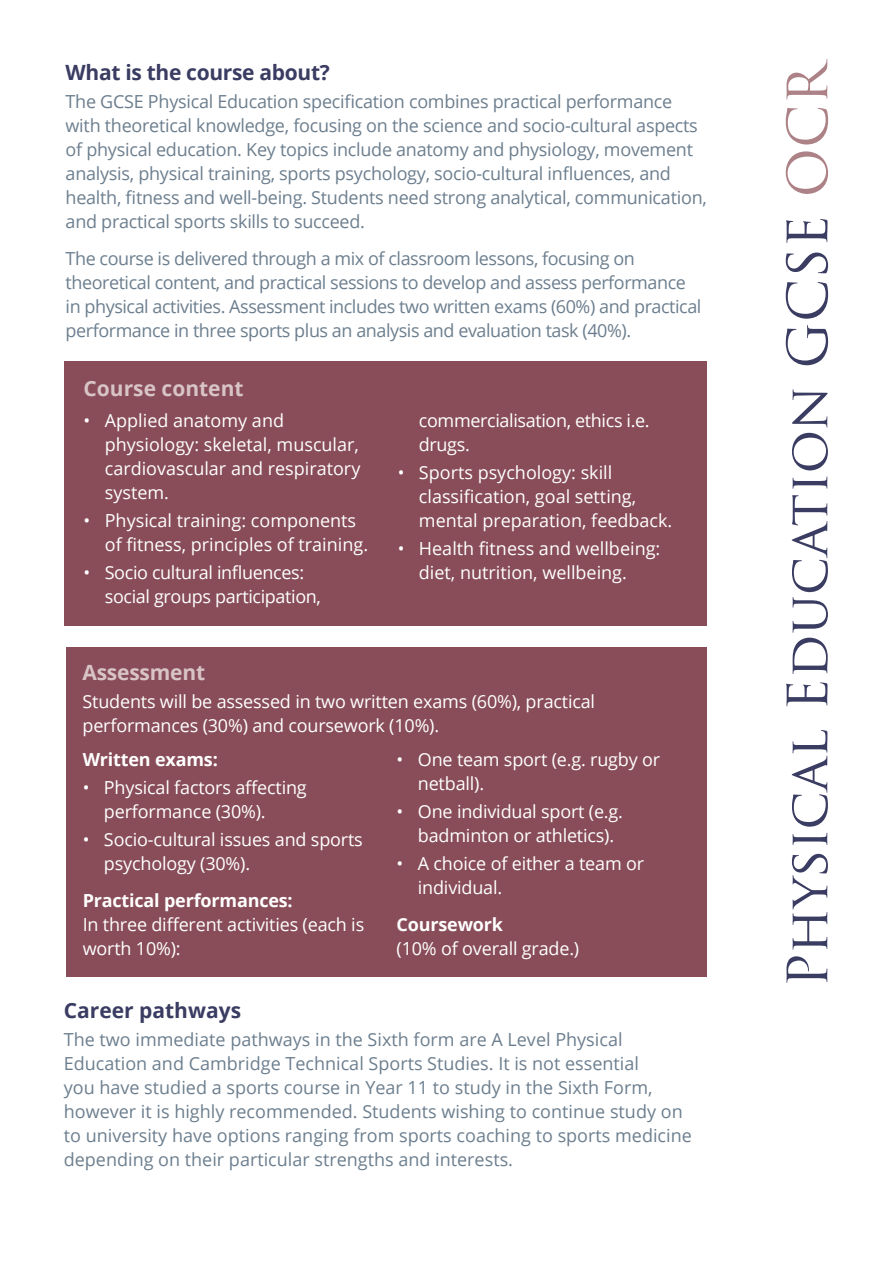
<style>
.page{position:relative;width:893px;height:1263px;background:#fff}
.page>*{position:absolute;margin:0;border:0;box-sizing:border-box;transform-origin:0 0}
.t1{font:54px "Trajan Pro";color:#3a3c62}
.t2{font:700 21px "Open Sans";letter-spacing:-.015em;color:#3a3c62}
.t3{font:700 21px "Open Sans";color:#d8c4c4}
.t4{font:18px/24px "Open Sans";letter-spacing:-.015em;color:#6c7e8e}
.t5{font:18px/24px "Open Sans";letter-spacing:-.01em;color:#fff}
.t6{font:700 18px "Open Sans";letter-spacing:-.01em;color:#fff}
.s1{color:#ad8287}
</style>
<div class="page">
<div style="left:65px;top:361px;width:642px;height:265px;background:#884d59"></div>
<div style="left:66px;top:647px;width:640px;height:329px;background:#884d59"></div>
<p class="t2" style="left:66px;top:57px;width:266px">What is the course about?</p>
<p class="t4" style="left:66px;top:89px;width:643px">The GCSE Physical Education specification combines practical performance with theoretical knowledge, focusing on the science and socio-cultural aspects of physical education. Key topics include anatomy and physiology, movement analysis, physical training, sports psychology, socio-cultural influences, and health, fitness and well-being. Students need strong analytical, communication, and practical sports skills to succeed.</p>
<p class="t4" style="left:66px;top:246px;width:637px">The course is delivered through a mix of classroom lessons, focusing on theoretical content, and practical sessions to develop and assess performance in physical activities. Assessment includes two written exams (60%) and practical performance in three sports plus an analysis and evaluation task (40%).</p>
<p class="t3" style="left:84px;top:374px;width:162px">Course content</p>
<p class="t5" style="left:105px;top:408px;width:257px;text-indent:-21px">• Applied anatomy and physiology: skeletal, muscular, cardiovascular and respiratory system.</p>
<p class="t5" style="left:105px;top:508px;width:265px;text-indent:-21px">• Physical training: components of fitness, principles of training.</p>
<p class="t5" style="left:105px;top:560px;width:218px;text-indent:-21px">• Socio cultural influences: social groups participation,</p>
<p class="t5" style="left:419px;top:408px;width:232px">commercialisation, ethics i.e. drugs.</p>
<p class="t5" style="left:419px;top:460px;width:255px;text-indent:-21px">• Sports psychology: skill classification, goal setting, mental preparation, feedback.</p>
<p class="t5" style="left:419px;top:536px;width:243px;text-indent:-21px">• Health fitness and wellbeing: diet, nutrition, wellbeing.</p>
<p class="t3" style="left:82px;top:657px;width:124px">Assessment</p>
<p class="t5" style="left:82px;top:689px;width:514px">Students will be assessed in two written exams (60%), practical performances (30%) and coursework (10%).</p>
<p class="t6" style="left:83px;top:746px;width:137px">Written exams:</p>
<p class="t5" style="left:104px;top:775px;width:204px;text-indent:-21px">• Physical factors affecting performance (30%).</p>
<p class="t5" style="left:104px;top:827px;width:260px;text-indent:-21px">• Socio-cultural issues and sports psychology (30%).</p>
<p class="t6" style="left:83px;top:888px;width:212px">Practical performances:</p>
<p class="t5" style="left:83px;top:912px;width:283px">In three different activities (each is worth 10%):</p>
<p class="t5" style="left:418px;top:747px;width:244px;text-indent:-21px">• One team sport (e.g. rugby or netball).</p>
<p class="t5" style="left:418px;top:799px;width:207px;text-indent:-21px">• One individual sport (e.g. badminton or athletics).</p>
<p class="t5" style="left:418px;top:851px;width:228px;text-indent:-21px">• A choice of either a team or individual.</p>
<p class="t6" style="left:397px;top:912px;width:108px">Coursework</p>
<p class="t5" style="left:397px;top:936px;width:184px">(10% of overall grade.)</p>
<p class="t2" style="left:64px;top:996px;width:179px">Career pathways</p>
<p class="t4" style="left:64px;top:1027px;width:630px">The two immediate pathways in the Sixth form are A Level Physical Education and Cambridge Technical Sports Studies. It is not essential<br>you have studied a sports course in Year 11 to study in the Sixth Form, however it is highly recommended. Students wishing to continue study on to university have options ranging from sports coaching to sports medicine depending on their particular strengths and interests.</p>
<h1 class="t1" style="left:773px;top:988px;width:930px;rotate:-90deg">Physical Education GCSE <span class="s1">OCR</span></h1>
</div>
